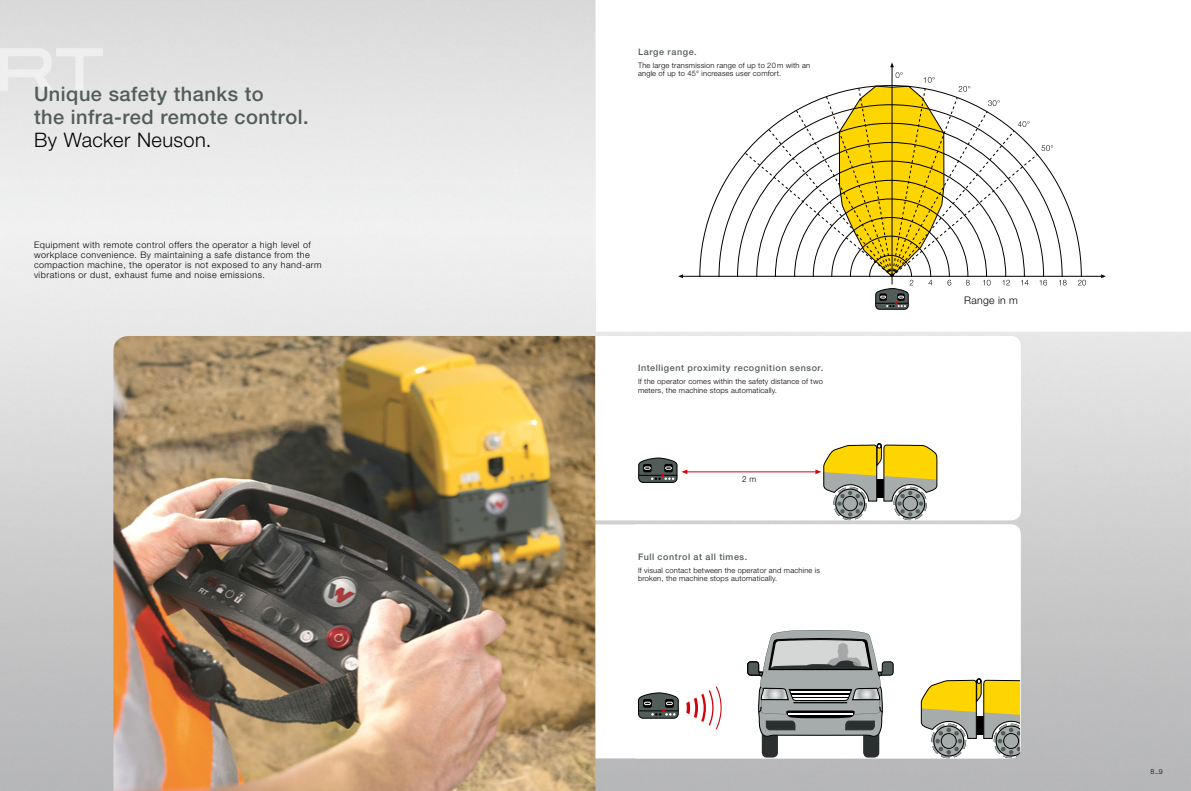
<style>
.page{position:relative;width:1191px;height:791px;background:#fff}
.page>*{position:absolute;margin:0;border:0;box-sizing:border-box;transform-origin:0 0}
.t1{font:500 20px/23px "Helvetica Neue";letter-spacing:.025em;color:#525d5a}
.t2{font:300 20px "Helvetica Neue";letter-spacing:.02em;color:#000}
.t3{font:300 10.5px "Helvetica Neue";letter-spacing:.025em;color:#000}
.t4{font:300 9px/10px "Helvetica Neue";letter-spacing:.05em;color:#000}
.t5{font:500 9px "Helvetica Neue";letter-spacing:.06em;color:#525d5a}
.t6{font:300 8.2px "Helvetica Neue";color:#000}
.t7{font:300 7.5px/8.5px "Helvetica Neue";letter-spacing:.025em;color:#000}
.t8{font:300 7px "Helvetica Neue";color:#000}
</style>
<div class="page">
<img style="left:113px;top:336px;width:482px;height:455px">
<img style="left:0;top:48px;width:103px;height:43px">
<svg style="left:699px;top:85px;width:382px;height:191px"></svg>
<hr style="left:682px;top:276px;width:419px;height:1px;background:#000">
<svg style="left:678px;top:274px;width:5px;height:4px"></svg>
<svg style="left:1101px;top:274px;width:4px;height:4px"></svg>
<svg style="left:983px;top:280px;width:7px;height:5px"></svg>
<svg style="left:1002px;top:280px;width:7px;height:5px"></svg>
<svg style="left:1021px;top:280px;width:7px;height:5px"></svg>
<svg style="left:1039px;top:280px;width:8px;height:5px"></svg>
<svg style="left:1059px;top:280px;width:7px;height:5px"></svg>
<svg style="left:1077px;top:280px;width:9px;height:5px"></svg>
<svg style="left:958px;top:86px;width:12px;height:2px"></svg>
<svg style="left:1041px;top:145px;width:12px;height:6px"></svg>
<svg style="left:744px;top:88px;width:294px;height:189px"></svg>
<svg style="left:839px;top:62px;width:112px;height:248px"></svg>
<svg style="left:635px;top:524px;width:385px;height:234px"></svg>
<svg style="left:921px;top:678px;width:100px;height:80px"></svg>
<svg style="left:638px;top:693px;width:40px;height:25px"></svg>
<svg style="left:747px;top:630px;width:146px;height:127px"></svg>
<svg style="left:686px;top:686px;width:35px;height:43px"></svg>
<svg style="left:595px;top:360px;width:425px;height:160px"></svg>
<div style="left:833px;top:487px;width:34px;height:33px;border:2px dashed #000;border-radius:50%"></div>
<div style="left:833px;top:487px;width:33px;height:33px;border:2px dashed #a5acab;border-radius:50%"></div>
<hr style="left:687px;top:471px;width:129px;height:1px;background:#d1050c">
<div style="left:893px;top:487px;width:34px;height:33px;border:2px dashed #a5acab;border-radius:50%"></div>
<svg style="left:815px;top:443px;width:122px;height:75px"></svg>
<svg style="left:638px;top:458px;width:49px;height:25px"></svg>
<h1 class="t1" style="left:34px;top:82px;width:276px">Unique safety thanks to<br>the infra-red remote control.</h1>
<h1 class="t2" style="left:34px;top:127px;width:179px">By Wacker Neuson.</h1>
<p class="t4" style="left:34px;top:240px;width:289px">Equipment with remote control offers the operator a high level of workplace convenience. By maintaining a safe distance from the compaction machine, the operator is not exposed to any hand-arm vibrations or dust, exhaust fume and noise emissions.</p>
<p class="t5" style="left:638px;top:47px;width:60px">Large range.</p>
<p class="t7" style="left:638px;top:61px;width:174px">The large transmission range of up to 20 m with an angle of up to 45° increases user comfort.</p>
<p class="t5" style="left:638px;top:363px;width:187px">Intelligent proximity recognition sensor.</p>
<p class="t7" style="left:638px;top:377px;width:186px">If the operator comes within the safety distance of two meters, the machine stops automatically.</p>
<p class="t6" style="left:742px;top:474px;width:16px">2 m</p>
<p class="t5" style="left:638px;top:551px;width:111px">Full control at all times.</p>
<p class="t7" style="left:638px;top:565px;width:184px">If visual contact between the operator and machine is broken, the machine stops automatically.</p>
<h2 class="t3" style="left:964px;top:294px;width:55px">Range in m</h2>
<p class="t8" style="left:1150px;top:767px;width:14px">8_9</p>
</div>
